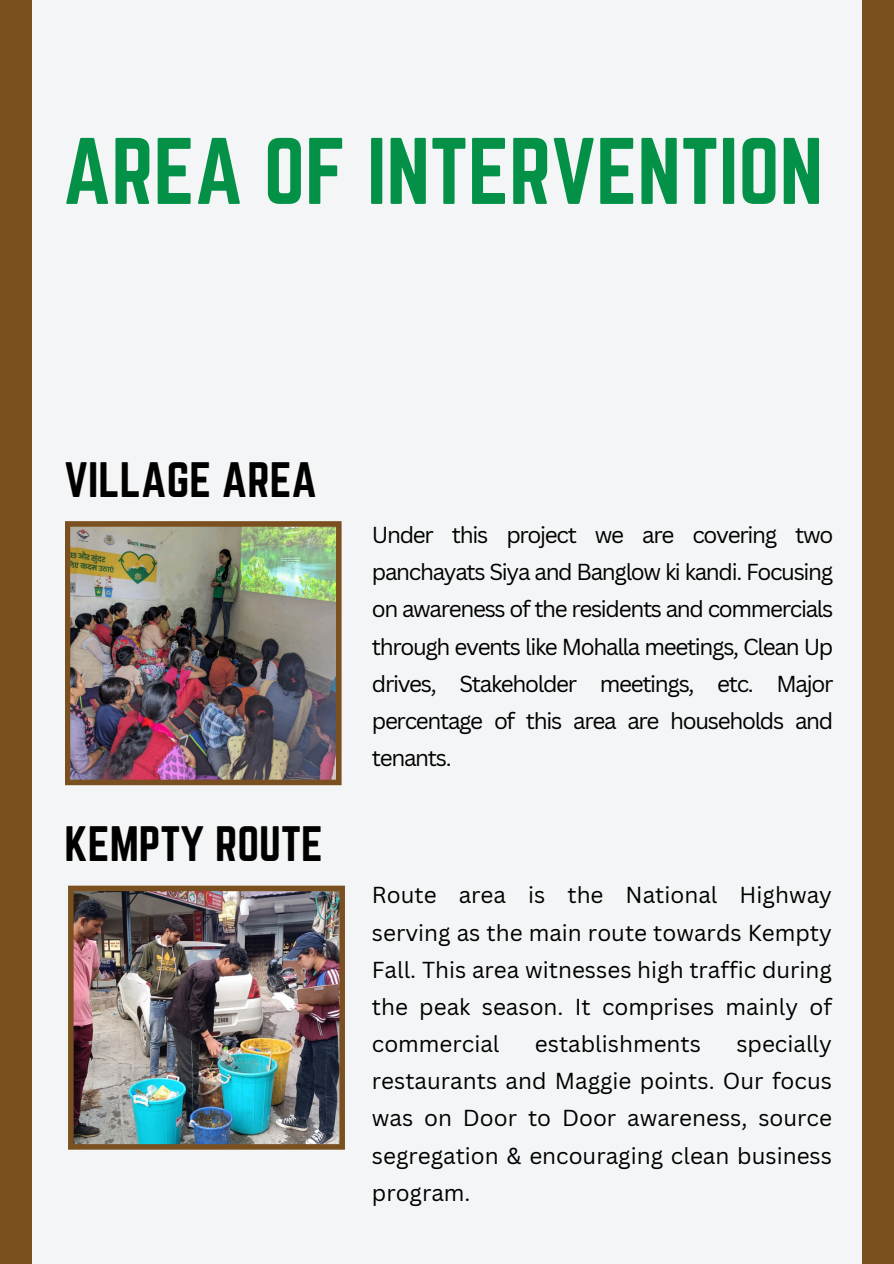
<style>
.page{position:relative;width:894px;height:1264px;background:#fff}
.page>*{position:absolute;margin:0;border:0;box-sizing:border-box;transform-origin:0 0}
.t1{font:82.5px "Norwester";color:#029147}
.t2{font:43.5px "Norwester";color:#000}
.t3{font:22.5px/37.2px "Canva Sans";color:#000;text-align:justify}
</style>
<div class="page">
<div style="left:0;top:0;width:893px;height:1263px;background:#f4f5f6"></div>
<div style="left:0;top:0;width:32px;height:1263px;background:#7b5020"></div>
<div style="left:862px;top:0;width:31px;height:1263px;background:#7b5020"></div>
<img style="left:65px;top:521px;width:276px;height:264px">
<img style="left:68px;top:885px;width:277px;height:264px">
<p class="t1" style="left:63px;top:121px;width:761px">AREA OF INTERVENTION</p>
<h2 class="t2" style="left:65px;top:453px;width:254px">VILLAGE AREA</h2>
<h2 class="t2" style="left:65px;top:818px;width:259px">KEMPTY ROUTE</h2>
<h1 class="t3" style="left:372px;top:516px;width:463px">Under this project we are covering two panchayats Siya and Banglow ki kandi. Focusing on awareness of the residents and commercials through events like Mohalla meetings, Clean Up drives, Stakeholder meetings, etc. Major percentage of this area are households and tenants.</h1>
<p class="t3" style="left:372px;top:876px;width:461px">Route area is the National Highway serving as the main route towards Kempty Fall. This area witnesses high traffic during the peak season. It comprises mainly of commercial</p>
<p class="t3" style="left:372px;top:1024px;width:461px;text-indent:364px">specially restaurants and Maggie points. Our focus was on Door to Door awareness, source segregation &amp; encouraging clean business program.</p>
<p class="t3" style="left:534px;top:1024px;width:167px">establishments</p>
</div>
